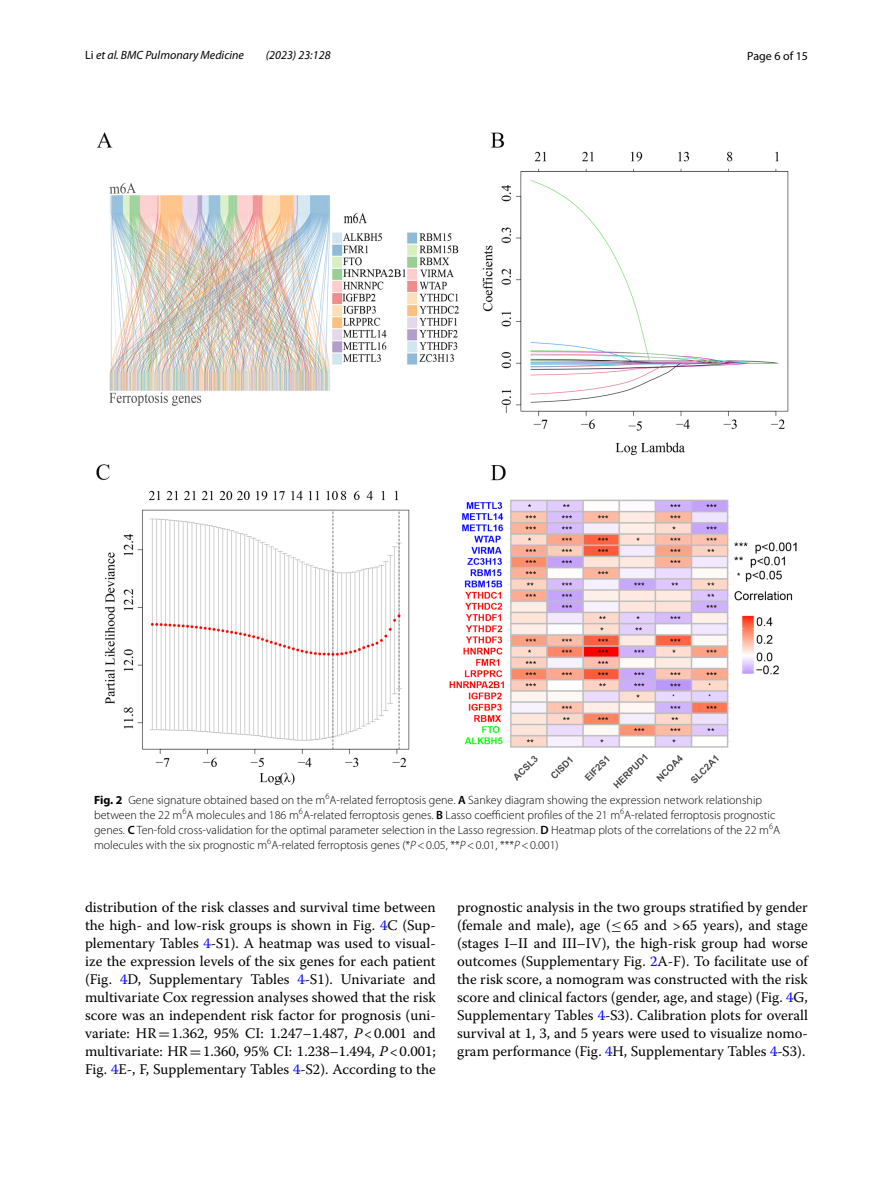
<style>
.page{position:relative;width:893px;height:1187px;background:#fff}
.page>*{position:absolute;margin:0;border:0;box-sizing:border-box;transform-origin:0 0}
.t1{font:14.7px/18px "Warnock Pro";color:#000;text-align:justify}
.t2{font:300 12px/15px "Myriad Pro";color:#000}
.t3{font:italic 12px "Myriad Pro";color:#000}
.t4{font:12px "Myriad Pro";color:#000}
.s1{font-style:normal}
.s2{font-weight:700}
.s3{font-weight:600}
.s4{font-style:italic}
.s5{color:#00f}
.s6{font-family:"MTSY"}
</style>
<div class="page">
<img style="left:96px;top:133px;width:701px;height:655px">
<p class="t3" style="left:85px;top:48px;width:160px"><span class="s1">Li</span> et al. BMC Pulmonary Medicine</p>
<p class="t3" style="left:266px;top:48px;width:66px">(2023) 23:128</p>
<p class="t4" style="left:747px;top:48px;width:62px">Page 6 of 15</p>
<p class="t2" style="left:94px;top:792px;width:688px"><span class="s2">Fig. 2</span> Gene signature obtained based on the m<sup>6</sup>A-related ferroptosis gene. <span class="s3">A</span> Sankey diagram showing the expression network relationship between the 22 m<sup>6</sup>A molecules and 186 m<sup>6</sup>A-related ferroptosis genes. <span class="s3">B</span> Lasso coefficient profiles of the 21 m<sup>6</sup>A-related ferroptosis prognostic genes. <span class="s3">C</span> Ten-fold cross-validation for the optimal parameter selection in the Lasso regression. <span class="s3">D</span> Heatmap plots of the correlations of the 22 m<sup>6</sup>A molecules with the six prognostic m<sup>6</sup>A-related ferroptosis genes (*<span class="s4">P</span>&lt;0.05, **<span class="s4">P</span>&lt;0.01, ***<span class="s4">P</span>&lt;0.001)</p>
<p class="t1" style="left:85px;top:897px;width:352px">distribution of the risk classes and survival time between the high- and low-risk groups is shown in Fig. <span class="s5">4</span>C (Sup&shy;plementary Tables <span class="s5">4</span>-S1). A heatmap was used to visual&shy;ize the expression levels of the six genes for each patient (Fig. <span class="s5">4</span>D, Supplementary Tables <span class="s5">4</span>-S1). Univariate and multivariate Cox regression analyses showed that the risk score was an independent risk factor for prognosis (uni&shy;variate: HR<span class="s6">=</span>1.362, 95% CI: 1.247–1.487, <span class="s4">P</span>&lt;0.001 and multivariate: HR<span class="s6">=</span>1.360, 95% CI: 1.238–1.494, <span class="s4">P</span>&lt;0.001; Fig. <span class="s5">4</span>E-, F, Supplementary Tables <span class="s5">4</span>-S2). According to the</p>
<p class="t1" style="left:457px;top:897px;width:352px">prognostic analysis in the two groups stratified by gender (female and male), age (<span class="s6">≤</span>65 and &gt;65 years), and stage (stages I–II and III–IV), the high-risk group had worse outcomes (Supplementary Fig. <span class="s5">2</span>A-F). To facilitate use of the risk score, a nomogram was constructed with the risk score and clinical factors (gender, age, and stage) (Fig. <span class="s5">4</span>G, Supplementary Tables <span class="s5">4</span>-S3). Calibration plots for overall survival at 1, 3, and 5 years were used to visualize nomo&shy;gram performance (Fig. <span class="s5">4</span>H, Supplementary Tables <span class="s5">4</span>-S3).</p>
</div>
